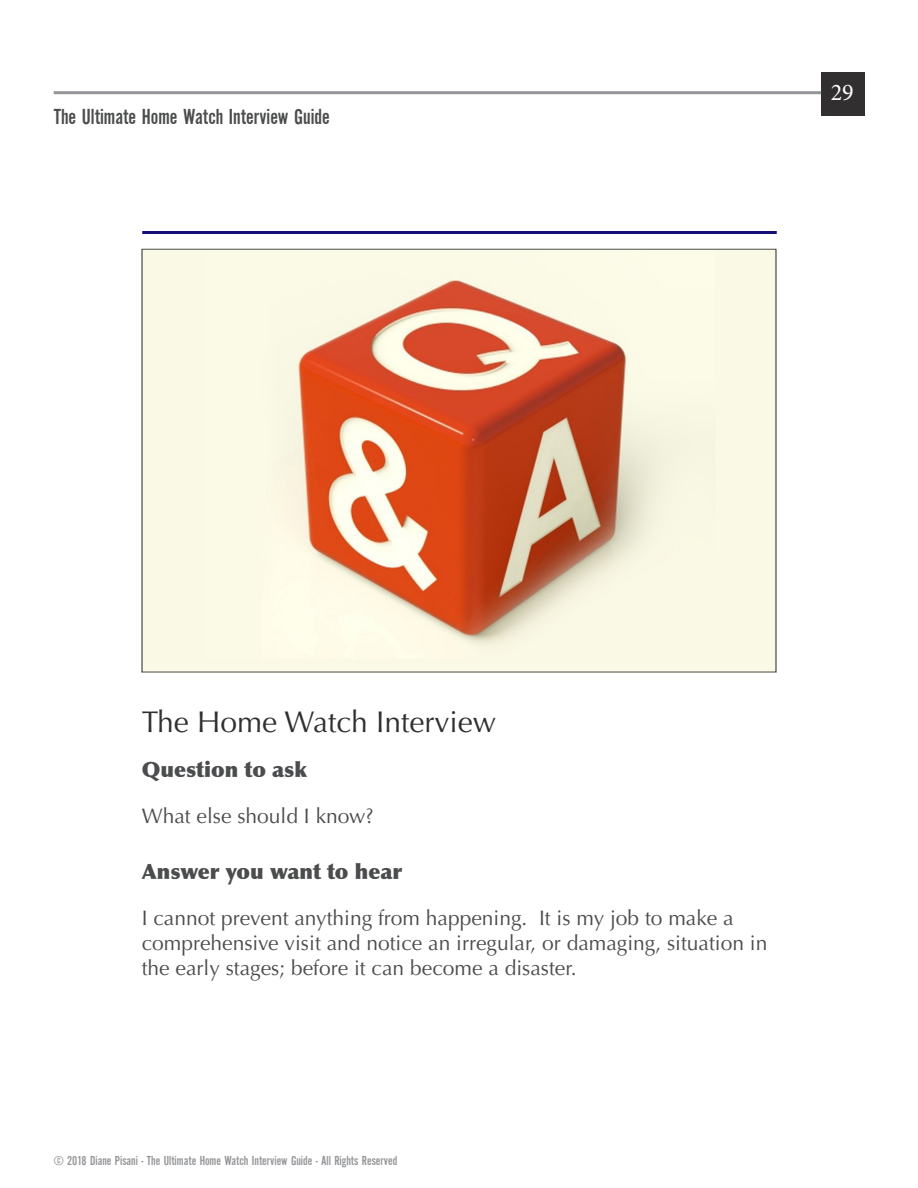
<style>
.page{position:relative;width:918px;height:1188px;background:#fff}
.page>*{position:absolute;margin:0;border:0;box-sizing:border-box;transform-origin:0 0}
.t1{font:30px "Optima LT Std";color:#312f30}
.t2{font:24px "Minion Pro";color:#fff}
.t3{font:22.5px "Alternate Gothic EF No Two";color:#4b4c4d}
.t4{font:21px/25.2px "Optima LT Std";color:#4b4c4d}
.t5{font:900 21px "Optima LT Std";color:#4b4c4d}
.t6{font:13.5px "Alternate Gothic EF No Two";color:#939598}
</style>
<div class="page">
<div style="left:821px;top:73px;width:43px;height:43px;background:#312f30"></div>
<hr style="left:54px;top:91px;width:767px;height:3px;background:#939598">
<hr style="left:142px;top:231px;width:635px;height:3px;background:#151076">
<img style="left:144px;top:251px;width:630px;height:419px">
<p class="t3" style="left:54px;top:105px;width:278px">The Ultimate Home Watch Interview Guide</p>
<p class="t2" style="left:831px;top:77px;width:25px">29</p>
<h1 class="t1" style="left:142px;top:704px;width:356px">The Home Watch Interview</h1>
<p class="t5" style="left:142px;top:757px;width:167px">Question to ask</p>
<p class="t4" style="left:142px;top:803px;width:234px">What else should I know?</p>
<p class="t5" style="left:142px;top:859px;width:262px">Answer you want to hear</p>
<p class="t4" style="left:142px;top:905px;width:627px">I cannot prevent anything from happening. It is my job to make a comprehensive visit and notice an irregular, or damaging, situation in the early stages; before it can become a disaster.</p>
<p class="t6" style="left:54px;top:1154px;width:345px">© 2018 Diane Pisani - The Ultimate Home Watch Interview Guide - All Rights Reserved</p>
</div>
